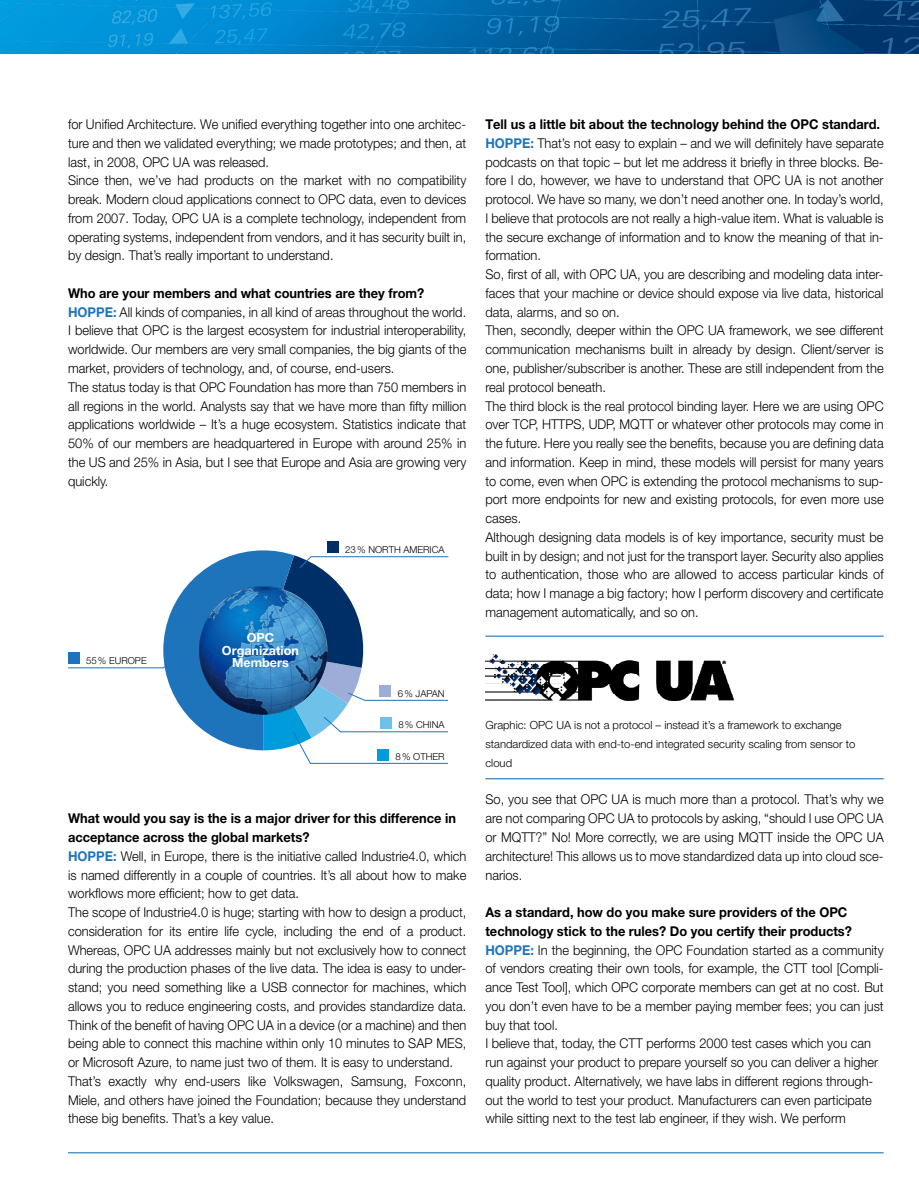
<style>
.page{position:relative;width:919px;height:1187px;background:#fff}
.page>*{position:absolute;margin:0;border:0;box-sizing:border-box;transform-origin:0 0}
.t1{font:300 13.5px/18.8px "Helvetica Neue LT Pro";color:#000;scale:.95 1}
.t2{font:700 12.6px/12.6px "Helvetica Neue LT Pro";color:#fff;text-align:center}
.t3{font:300 11.25px/18.8px "Helvetica Neue LT Pro";color:#000}
.t4{font:300 9.6px "Helvetica Neue LT Pro";color:#000}
.s1{font-weight:700}
.s2{font-weight:700;color:#1e74bb}
</style>
<div class="page">
<img style="left:0;top:0;width:918px;height:53px">
<svg style="left:68px;top:550px;width:381px;height:214px"></svg>
<div style="left:327px;top:542px;width:11px;height:11px;background:#002e67"></div>
<svg style="left:200px;top:587px;width:127px;height:126px;background:#2871b0"></svg>
<img style="left:485px;top:654px;width:248px;height:46px">
<hr style="left:485px;top:635px;width:398px;height:1px;background:#1e74bb">
<hr style="left:485px;top:778px;width:398px;height:1px;background:#1e74bb">
<hr style="left:68px;top:1152px;width:815px;height:1px;background:#1e74bb">
<p class="t1" style="left:68px;top:115px;width:420px">for Unified Architecture. We unified everything together into one architec&shy;ture and then we validated everything; we made prototypes; and then, at last, in 2008, OPC UA was released.<br>Since then, we’ve had products on the market with no compatibility break. Modern cloud applications connect to OPC data, even to devices from 2007. Today, OPC UA is a complete technology, independent from operating systems, independent from vendors, and it has security built in, by design. That’s really important to understand.</p>
<p class="t1" style="left:68px;top:283px;width:420px"><span class="s1">Who are your members and what countries are they from?<br></span><span class="s2">HOPPE:</span> All kinds of companies, in all kind of areas throughout the world.<br>I believe that OPC is the largest ecosystem for industrial interoperability, worldwide. Our members are very small companies, the big giants of the market, providers of technology, and, of course, end-users.<br>The status today is that OPC Foundation has more than 750 members in all regions in the world. Analysts say that we have more than fifty million applications worldwide – It’s a huge ecosystem. Statistics indicate that 50% of our members are headquartered in Europe with around 25% in the US and 25% in Asia, but I see that Europe and Asia are growing very quickly.</p>
<p class="t4" style="left:86px;top:654px;width:62px">55% EUROPE</p>
<p class="t2" style="left:222px;top:631px;width:78px">OPC<br>Organization<br>Members</p>
<p class="t4" style="left:345px;top:543px;width:101px">23% NORTH AMERICA</p>
<p class="t4" style="left:398px;top:687px;width:48px">6% JAPAN</p>
<p class="t4" style="left:398px;top:719px;width:48px">8% CHINA</p>
<p class="t4" style="left:395px;top:750px;width:51px">8% OTHER</p>
<p class="t1" style="left:68px;top:808px;width:420px"><span class="s1">What would you say is the is a major driver for this difference in acceptance across the global markets?<br></span><span class="s2">HOPPE:</span> Well, in Europe, there is the initiative called Industrie4.0, which is named differently in a couple of countries. It’s all about how to make workflows more efficient; how to get data.<br>The scope of Industrie4.0 is huge; starting with how to design a product, consideration for its entire life cycle, including the end of a product.<br>Whereas, OPC UA addresses mainly but not exclusively how to connect during the production phases of the live data. The idea is easy to under&shy;stand; you need something like a USB connector for machines, which allows you to reduce engineering costs, and provides standardize data.<br>Think of the benefit of having OPC UA in a device (or a machine) and then being able to connect this machine within only 10 minutes to SAP MES, or Microsoft Azure, to name just two of them. It is easy to understand.<br>That’s exactly why end-users like Volkswagen, Samsung, Foxconn, Miele, and others have joined the Foundation; because they understand these big benefits. That’s a key value.</p>
<p class="t1" style="left:485px;top:115px;width:420px"><span class="s1">Tell us a little bit about the technology behind the OPC standard.<br></span><span class="s2">HOPPE:</span> That’s not easy to explain – and we will definitely have separate podcasts on that topic – but let me address it briefly in three blocks. Be&shy;fore I do, however, we have to understand that OPC UA is not another protocol. We have so many, we don’t need another one. In today’s world, I believe that protocols are not really a high-value item. What is valuable is the secure exchange of information and to know the meaning of that in&shy;formation.<br>So, first of all, with OPC UA, you are describing and modeling data inter&shy;faces that your machine or device should expose via live data, historical data, alarms, and so on.<br>Then, secondly, deeper within the OPC UA framework, we see different communication mechanisms built in already by design. Client/server is one, publisher/subscriber is another. These are still independent from the real protocol beneath.<br>The third block is the real protocol binding layer. Here we are using OPC over TCP, HTTPS, UDP, MQTT or whatever other protocols may come in the future. Here you really see the benefits, because you are defining data and information. Keep in mind, these models will persist for many years to come, even when OPC is extending the protocol mechanisms to sup&shy;port more endpoints for new and existing protocols, for even more use cases.<br>Although designing data models is of key importance, security must be built in by design; and not just for the transport layer. Security also applies to authentication, those who are allowed to access particular kinds of data; how I manage a big factory; how I perform discovery and certificate management automatically, and so on.</p>
<p class="t3" style="left:485px;top:715px;width:371px">Graphic: OPC UA is not a protocol – instead it’s a framework to exchange standardized data with end-to-end integrated security scaling from sensor to cloud</p>
<p class="t1" style="left:485px;top:790px;width:420px;text-align:justify">So, you see that OPC UA is much more than a protocol. That’s why we are not comparing OPC UA to protocols by asking, “should I use OPC UA or MQTT?” No! More correctly, we are using MQTT inside the OPC UA architecture! This allows us to move standardized data up into cloud sce&shy;narios.</p>
<p class="t1" style="left:485px;top:902px;width:420px"><span class="s1">As a standard, how do you make sure providers of the OPC technology stick to the rules? Do you certify their products?<br></span><span class="s2">HOPPE:</span> In the beginning, the OPC Foundation started as a community of vendors creating their own tools, for example, the CTT tool [Compli&shy;ance Test Tool], which OPC corporate members can get at no cost. But you don’t even have to be a member paying member fees; you can just buy that tool.<br>I believe that, today, the CTT performs 2000 test cases which you can run against your product to prepare yourself so you can deliver a higher quality product. Alternatively, we have labs in different regions through&shy;out the world to test your product. Manufacturers can even participate while sitting next to the test lab engineer, if they wish. We perform</p>
</div>
